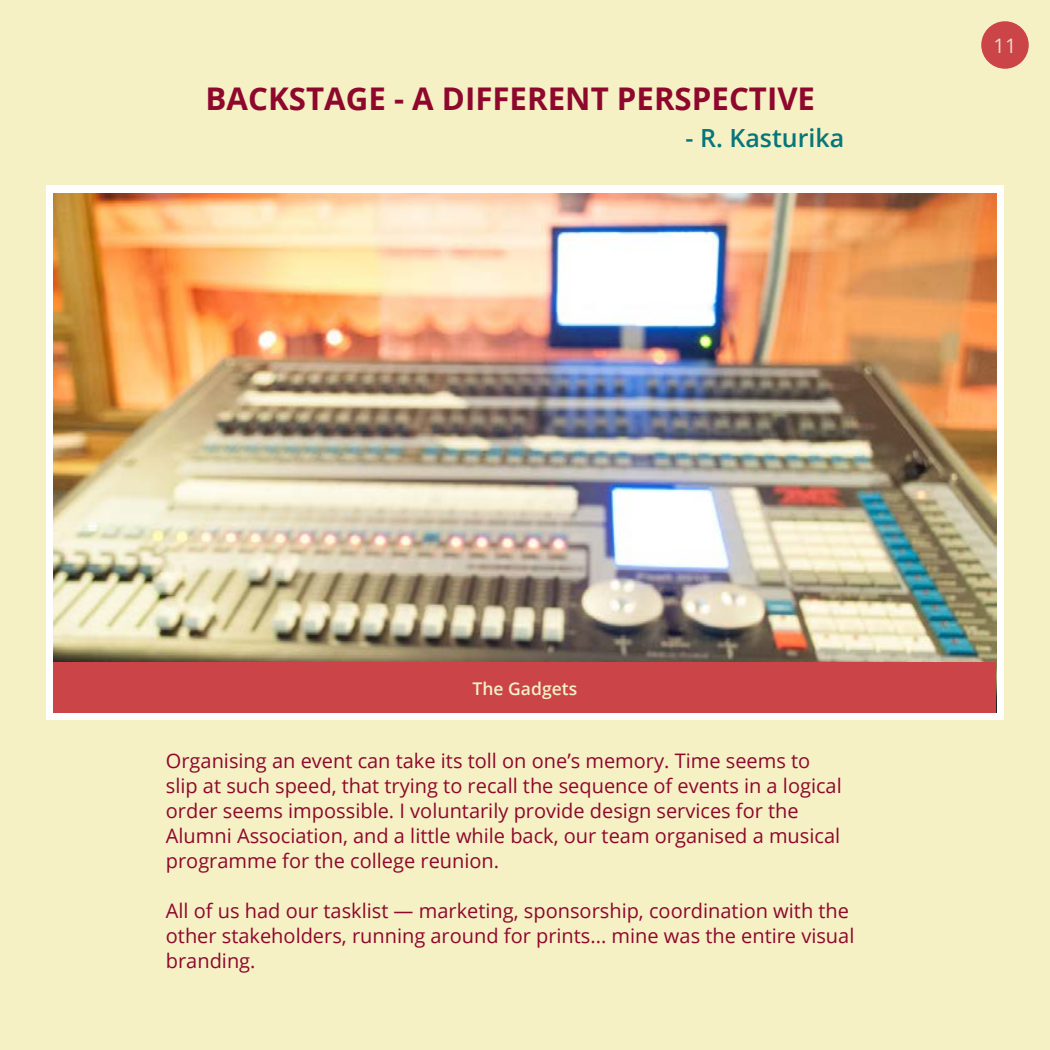
<style>
.page{position:relative;width:1050px;height:1050px;background:#f6f0c5}
.page>*{position:absolute;margin:0;border:0;box-sizing:border-box;transform-origin:0 0}
.t1{font:700 31.25px "Open Sans";color:#8e082d}
.t2{font:600 25px "Open Sans";color:#07767a}
.t3{font:20px/25px "Open Sans";color:#8e082d}
.t4{font:20px "Open Sans";color:#ebddca}
.t5{font:600 17.5px "Open Sans";color:#f6f0c5}
</style>
<div class="page">
<div style="left:981px;top:21px;width:48px;height:48px;background:#ca4448;border-radius:50%"></div>
<div style="left:46px;top:185px;width:958px;height:535px;background:#fff"></div>
<img style="left:54px;top:193px;width:942px;height:469px">
<div style="left:54px;top:662px;width:942px;height:51px;background:#ca4448"></div>
<h1 class="t1" style="left:206px;top:76px;width:611px">BACKSTAGE - A DI FFERENT PERSPECTIVE</h1>
<p class="t2" style="left:686px;top:121px;width:160px">- R. Kasturika</p>
<p class="t4" style="left:994px;top:32px;width:24px">11</p>
<p class="t5" style="left:473px;top:676px;width:106px">The Gadgets</p>
<p class="t3" style="left:166px;top:748px;width:677px">Organising an event can take its toll on one’s memory. Time seems to slip at such speed, that trying to recall the sequence of events in a logical order seems impossible. I voluntarily provide design services for the Alumni Association, and a little while back, our team organised a musical programme for the college reunion.</p>
<p class="t3" style="left:166px;top:898px;width:690px">All of us had our tasklist — marketing, sponsorship, coordination with the other stakeholders, running around for prints... mine was the entire visual branding.</p>
</div>
